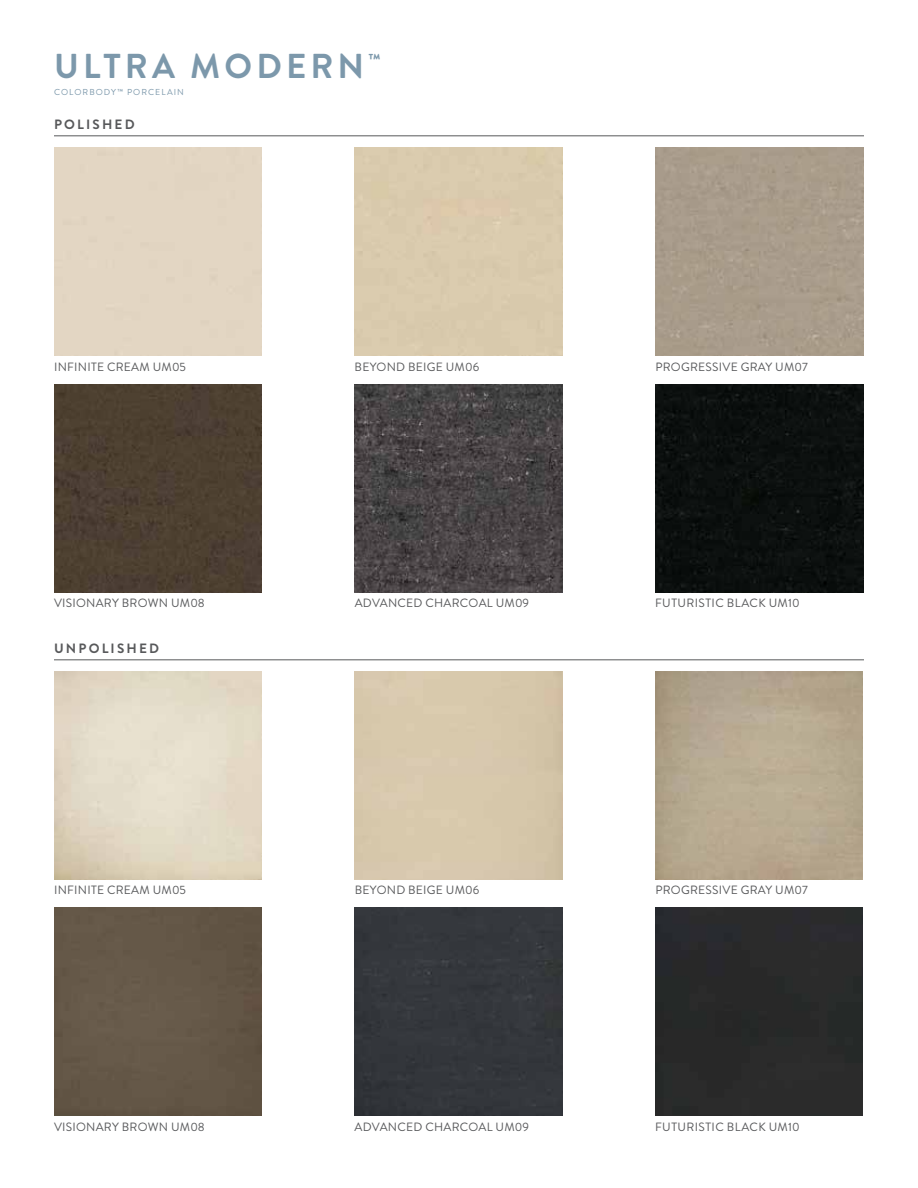
<style>
.page{position:relative;width:918px;height:1188px;background:#fff}
.page>*{position:absolute;margin:0;border:0;box-sizing:border-box;transform-origin:0 0}
.t1{font:700 34.5px "Brandon Grotesque";letter-spacing:.12em;color:#7c98ab}
.t2{font:700 13.5px "Brandon Grotesque";letter-spacing:.16em;color:#58595b}
.t3{font:12px "Brandon Grotesque";letter-spacing:.02em;color:#58595b}
.t4{font:8.7px "Brandon Grotesque";letter-spacing:.12em;color:#7c98ab}
</style>
<div class="page">
<hr style="left:54px;top:135px;width:810px;height:1px;background:#58595b">
<hr style="left:54px;top:659px;width:810px;height:1px;background:#58595b">
<div style="left:54px;top:384px;width:208px;height:208px;background:#4d3f31"></div>
<img style="left:355px;top:384px;width:207px;height:208px">
<div style="left:655px;top:384px;width:208px;height:208px;background:#0c100f"></div>
<div style="left:54px;top:908px;width:208px;height:208px;background:#655848"></div>
<div style="left:355px;top:908px;width:207px;height:208px;background:#34373c"></div>
<div style="left:655px;top:908px;width:208px;height:208px;background:#292b2b"></div>
<h1 class="t1" style="left:54px;top:42px;width:328px">ULTRA MODERN<sup>™</sup></h1>
<p class="t4" style="left:54px;top:86px;width:131px">COLORBODY™ PORCELAIN</p>
<p class="t2" style="left:54px;top:115px;width:82px">POLISHED</p>
<p class="t3" style="left:54px;top:359px;width:133px">INFINITE CREAM UM05</p>
<p class="t3" style="left:355px;top:359px;width:126px">BEYOND BEIGE UM06</p>
<p class="t3" style="left:655px;top:359px;width:154px">PROGRESSIVE GRAY UM07</p>
<p class="t3" style="left:54px;top:595px;width:152px">VISIONARY BROWN UM08</p>
<p class="t3" style="left:355px;top:595px;width:176px">ADVANCED CHARCOAL UM09</p>
<p class="t3" style="left:655px;top:595px;width:146px">FUTURISTIC BLACK UM10</p>
<p class="t2" style="left:54px;top:639px;width:107px">UNPOLISHED</p>
<p class="t3" style="left:54px;top:881px;width:133px">INFINITE CREAM UM05</p>
<p class="t3" style="left:355px;top:881px;width:126px">BEYOND BEIGE UM06</p>
<p class="t3" style="left:655px;top:882px;width:154px">PROGRESSIVE GRAY UM07</p>
<p class="t3" style="left:54px;top:1118px;width:152px">VISIONARY BROWN UM08</p>
<p class="t3" style="left:355px;top:1118px;width:176px">ADVANCED CHARCOAL UM09</p>
<p class="t3" style="left:655px;top:1118px;width:146px">FUTURISTIC BLACK UM10</p>
</div>
